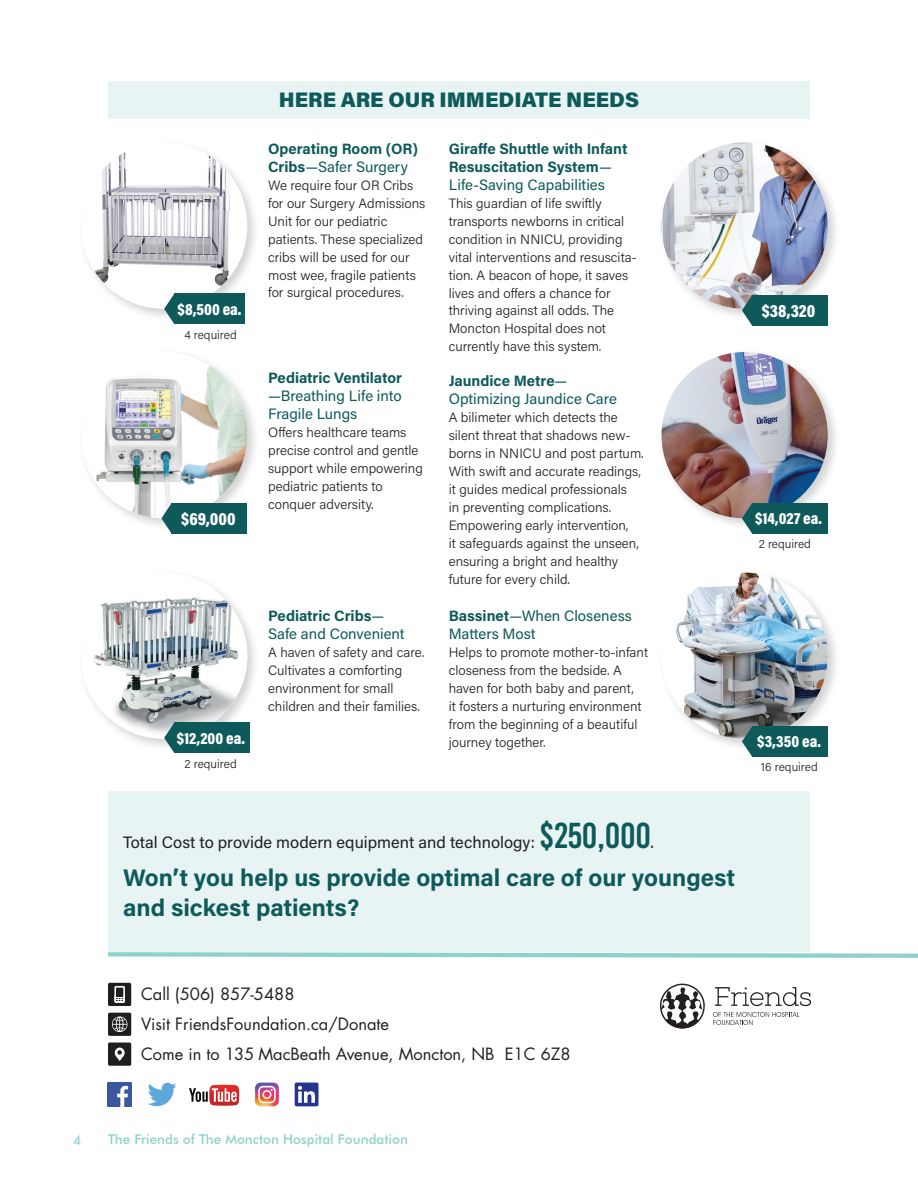
<style>
.page{position:relative;width:918px;height:1188px;background:#fff}
.page>*{position:absolute;margin:0;border:0;box-sizing:border-box;transform-origin:0 0}
.t1{font:700 24px/30px "Acumin Pro";color:#0e5a5b}
.t2{font:900 21px "Acumin Pro";color:#0e5a5b}
.t3{font:18px "Acumin Variable Concept";color:#fff}
.t4{font:16.5px/30px "Futura";color:#231f20}
.t5{font:16.5px "Acumin Pro";color:#231f20}
.t6{font:16.5px "Acumin Variable Concept";color:#fff}
.t7{font:15px/18px "Acumin Pro";color:#0e5a5b}
.t8{font:700 15px/18px "Acumin Pro";letter-spacing:-.005em;color:#0e5a5b}
.t9{font:300 13.5px/18px "Acumin Pro";color:#231f20}
.t10{font:500 13.5px "Futura BT";color:#8ed2cb}
.t11{font:13.5px "Futura";color:#8ed2cb}
.t12{font:300 12px "Acumin Pro";color:#231f20}
.s1{font-weight:400}
.s2{font-weight:700}
.s3{font-family:"Bebas Kai";font-size:36px;color:#0e5a5b}
</style>
<div class="page">
<div style="left:108px;top:81px;width:702px;height:38px;background:#e7f4f3"></div>
<div style="left:108px;top:792px;width:702px;height:160px;background:#e7f4f3"></div>
<svg style="left:715px;top:987px;width:96px;height:19px"></svg>
<svg style="left:713px;top:1012px;width:86px;height:13px"></svg>
<svg style="left:660px;top:983px;width:45px;height:46px"></svg>
<svg style="left:108px;top:952px;width:810px;height:6px"></svg>
<div style="left:108px;top:983px;width:23px;height:23px;background:#201d1e;border-radius:2px"></div>
<svg style="left:114px;top:986px;width:11px;height:17px"></svg>
<div style="left:108px;top:1013px;width:23px;height:23px;background:#201d1e;border-radius:2px"></div>
<svg style="left:112px;top:1016px;width:15px;height:16px"></svg>
<div style="left:108px;top:1043px;width:23px;height:23px;background:#201d1e;border-radius:2px"></div>
<svg style="left:115px;top:1048px;width:10px;height:13px"></svg>
<div style="left:295px;top:1083px;width:24px;height:23px;background:#25358f;border-radius:2px"></div>
<svg style="left:298px;top:1086px;width:17px;height:17px"></svg>
<img style="left:108px;top:1083px;width:24px;height:23px">
<svg style="left:148px;top:1083px;width:28px;height:23px"></svg>
<svg style="left:189px;top:1085px;width:50px;height:21px"></svg>
<svg style="left:255px;top:1083px;width:24px;height:23px"></svg>
<div style="left:77px;top:139px;width:183px;height:182px;background:#231f20;opacity:.2"></div>
<img style="left:85px;top:142px;width:158px;height:166px">
<div style="left:658px;top:139px;width:182px;height:182px;background:#231f20;opacity:.2"></div>
<img style="left:662px;top:142px;width:166px;height:167px;border-radius:83px">
<div style="left:77px;top:348px;width:183px;height:183px;background:#231f20;opacity:.2"></div>
<div style="left:81px;top:352px;width:166px;height:166px;background:#fff;border-radius:50%"></div>
<img style="left:96px;top:352px;width:151px;height:166px">
<div style="left:658px;top:348px;width:182px;height:183px;background:#231f20;opacity:.2"></div>
<img style="left:662px;top:352px;width:166px;height:166px;border-radius:83px">
<div style="left:77px;top:569px;width:183px;height:182px;background:#231f20;opacity:.2"></div>
<div style="left:81px;top:573px;width:166px;height:166px;background:#fff;border-radius:50%"></div>
<img style="left:81px;top:594px;width:166px;height:142px">
<div style="left:658px;top:569px;width:182px;height:182px;background:#231f20;opacity:.2"></div>
<div style="left:662px;top:573px;width:166px;height:166px;background:#fff;border-radius:50%"></div>
<img style="left:674px;top:573px;width:154px;height:166px">
<div style="left:174px;top:294px;width:71px;height:30px;background:#0e5a5b"></div>
<svg style="left:164px;top:294px;width:10px;height:30px"></svg>
<div style="left:752px;top:295px;width:76px;height:30px;background:#0e5a5b"></div>
<svg style="left:742px;top:295px;width:10px;height:30px"></svg>
<div style="left:172px;top:503px;width:75px;height:30px;background:#0e5a5b"></div>
<svg style="left:161px;top:503px;width:11px;height:30px"></svg>
<div style="left:752px;top:503px;width:76px;height:30px;background:#0e5a5b"></div>
<svg style="left:742px;top:503px;width:10px;height:30px"></svg>
<div style="left:174px;top:723px;width:76px;height:30px;background:#0e5a5b"></div>
<svg style="left:164px;top:723px;width:10px;height:30px"></svg>
<div style="left:752px;top:726px;width:76px;height:31px;background:#0e5a5b"></div>
<svg style="left:742px;top:726px;width:10px;height:31px"></svg>
<h2 class="t2" style="left:279px;top:85px;width:362px">HERE ARE OUR IMMEDIATE NEEDS</h2>
<p class="t8" style="left:449px;top:139px;width:180px">Giraffe Shuttle with Infant<br>Resuscitation System<span class="s1">—<br>Life-Saving Capabilities</span></p>
<p class="t9" style="left:449px;top:193px;width:190px">This guardian of life swiftly transports newborns in critical condition in NNICU, providing vital interventions and resuscita&shy;tion. A beacon of hope, it saves lives and offers a chance for thriving against all odds. The<br>Moncton Hospital does not currently have this system.</p>
<p class="t8" style="left:268px;top:139px;width:151px">Operating Room (OR)<br>Cribs<span class="s1">—Safer Surgery</span></p>
<p class="t9" style="left:268px;top:175px;width:159px">We require four OR Cribs for our Surgery Admissions<br>Unit for our pediatric patients. These specialized cribs will be used for our most wee, fragile patients for surgical procedures.</p>
<p class="t6" style="left:178px;top:298px;width:65px">$8,500 ea.</p>
<h3 class="t3" style="left:762px;top:299px;width:55px">$38,320</h3>
<p class="t12" style="left:184px;top:326px;width:54px">4 required</p>
<p class="t8" style="left:268px;top:368px;width:135px">Pediatric Ventilator</p>
<p class="t7" style="left:268px;top:386px;width:135px">—Breathing Life into<br>Fragile Lungs</p>
<p class="t9" style="left:268px;top:423px;width:156px">Offers healthcare teams precise control and gentle support while empowering pediatric patients to conquer adversity.</p>
<p class="t7" style="left:449px;top:371px;width:170px"><span class="s2">Jaundice Metre</span>—<br>Optimizing Jaundice Care</p>
<p class="t9" style="left:449px;top:408px;width:196px">A bilimeter which detects the silent threat that shadows new&shy;borns in NNICU and post partum.<br>With swift and accurate readings, it guides medical professionals<br>in preventing complications.<br>Empowering early intervention,<br>it safeguards against the unseen, ensuring a bright and healthy future for every child.</p>
<h3 class="t3" style="left:181px;top:507px;width:56px">$69,000</h3>
<p class="t6" style="left:755px;top:507px;width:68px">$14,027 ea.</p>
<p class="t12" style="left:759px;top:536px;width:54px">2 required</p>
<p class="t7" style="left:449px;top:606px;width:185px"><span class="s2">Bassinet</span>—When Closeness<br>Matters Most</p>
<p class="t9" style="left:449px;top:643px;width:201px">Helps to promote mother-to-infant closeness from the bedside. A haven for both baby and parent,<br>it fosters a nurturing environment from the beginning of a beautiful journey together.</p>
<p class="t7" style="left:268px;top:606px;width:138px"><span class="s2">Pediatric Cribs</span>—<br>Safe and Convenient</p>
<p class="t9" style="left:268px;top:643px;width:158px">A haven of safety and care.<br>Cultivates a comforting environment for small children and their families.</p>
<p class="t6" style="left:177px;top:727px;width:70px">$12,200 ea.</p>
<p class="t6" style="left:757px;top:730px;width:65px">$3,350 ea.</p>
<p class="t12" style="left:184px;top:755px;width:54px">2 required</p>
<p class="t5" style="left:123px;top:831px;width:532px">Total Cost to provide modern equipment and technology: <span class="s3">$250,000</span>.</p>
<h1 class="t1" style="left:123px;top:862px;width:614px">Won’t you help us provide optimal care of our youngest and sickest patients?</h1>
<p class="t4" style="left:141px;top:979px;width:431px">Call (506) 857-5488<br>Visit FriendsFoundation.ca/Donate<br>Come in to 135 MacBeath Avenue, Moncton, NB E1C 6Z8</p>
<p class="t12" style="left:761px;top:759px;width:58px">16 required</p>
<p class="t11" style="left:73px;top:1131px;width:9px">4</p>
<p class="t10" style="left:108px;top:1131px;width:301px">The Friends of The Moncton Hospital Foundation</p>
</div>
